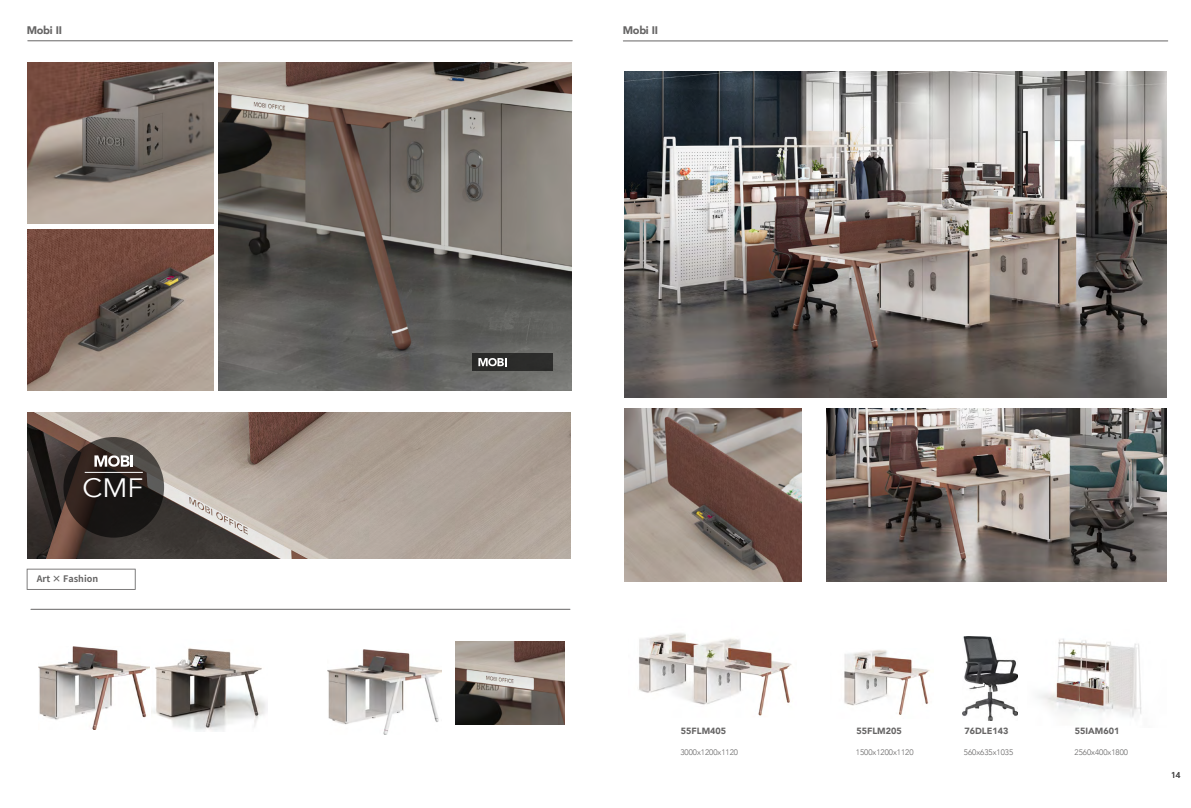
<style>
.page{position:relative;width:1191px;height:808px;background:#fff}
.page>*{position:absolute;margin:0;border:0;box-sizing:border-box;transform-origin:0 0}
.t1{font:26.6px "Avenir";color:#fff;scale:1.06 1}
.t2{font:900 11px "Avenir";letter-spacing:-.03em;color:#666565}
.t3{font:900 9px "Avenir";color:#666565}
.t4{font:700 9px "Swei Bow Sans CJ Ktc";color:#666565}
.t5{font:300 8px "Avenir";color:#666565}
.t6{font:8px "Microsoft Ya Hei";color:#000}
</style>
<div class="page">
<hr style="left:28px;top:41px;width:544px;height:1px;background:#666565">
<img style="left:27px;top:63px;width:187px;height:160px">
<img style="left:27px;top:230px;width:187px;height:160px">
<img style="left:219px;top:63px;width:352px;height:327px">
<img style="left:27px;top:413px;width:543px;height:146px">
<div style="left:63px;top:437px;width:101px;height:101px;background:#000;border-radius:50%;opacity:.6"></div>
<svg style="left:94px;top:455px;width:39px;height:12px"></svg>
<hr style="left:85px;top:472px;width:57px;height:1px;background:#fff">
<div style="left:473px;top:353px;width:80px;height:18px;background:#2b2c2a"></div>
<svg style="left:478px;top:358px;width:28px;height:8px"></svg>
<svg style="left:27px;top:569px;width:109px;height:21px"></svg>
<img style="left:327px;top:649px;width:114px;height:85px">
<img style="left:152px;top:648px;width:116px;height:84px">
<img style="left:38px;top:647px;width:112px;height:82px">
<img style="left:456px;top:641px;width:108px;height:84px">
<hr style="left:31px;top:609px;width:539px;height:1px;background:#666565">
<img style="left:624px;top:408px;width:177px;height:174px">
<hr style="left:623px;top:41px;width:544px;height:1px;background:#666565">
<img style="left:624px;top:71px;width:542px;height:326px">
<img style="left:827px;top:409px;width:339px;height:173px">
<img style="left:1038px;top:638px;width:104px;height:79px">
<img style="left:962px;top:636px;width:55px;height:84px">
<img style="left:638px;top:633px;width:154px;height:83px">
<img style="left:844px;top:650px;width:86px;height:65px">
<h2 class="t2" style="left:27px;top:21px;width:37px">Mobi II</h2>
<h1 class="t1" style="left:83px;top:472px;width:59px">CMF</h1>
<p class="t4" style="left:37px;top:574px;width:63px">Art × Fashion</p>
<h2 class="t2" style="left:623px;top:21px;width:37px">Mobi II</h2>
<p class="t3" style="left:681px;top:723px;width:47px">55FLM405</p>
<p class="t5" style="left:680px;top:747px;width:59px">3000x1200x1120</p>
<p class="t3" style="left:856px;top:723px;width:47px">55FLM205</p>
<p class="t5" style="left:856px;top:747px;width:59px">1500x1200x1120</p>
<p class="t3" style="left:964px;top:723px;width:45px">76DLE143</p>
<p class="t5" style="left:964px;top:747px;width:51px">560x635x1035</p>
<p class="t3" style="left:1075px;top:723px;width:46px">55IAM601</p>
<p class="t5" style="left:1074px;top:748px;width:55px">2560x400x1800</p>
<p class="t6" style="left:1171px;top:770px;width:11px">14</p>
</div>
